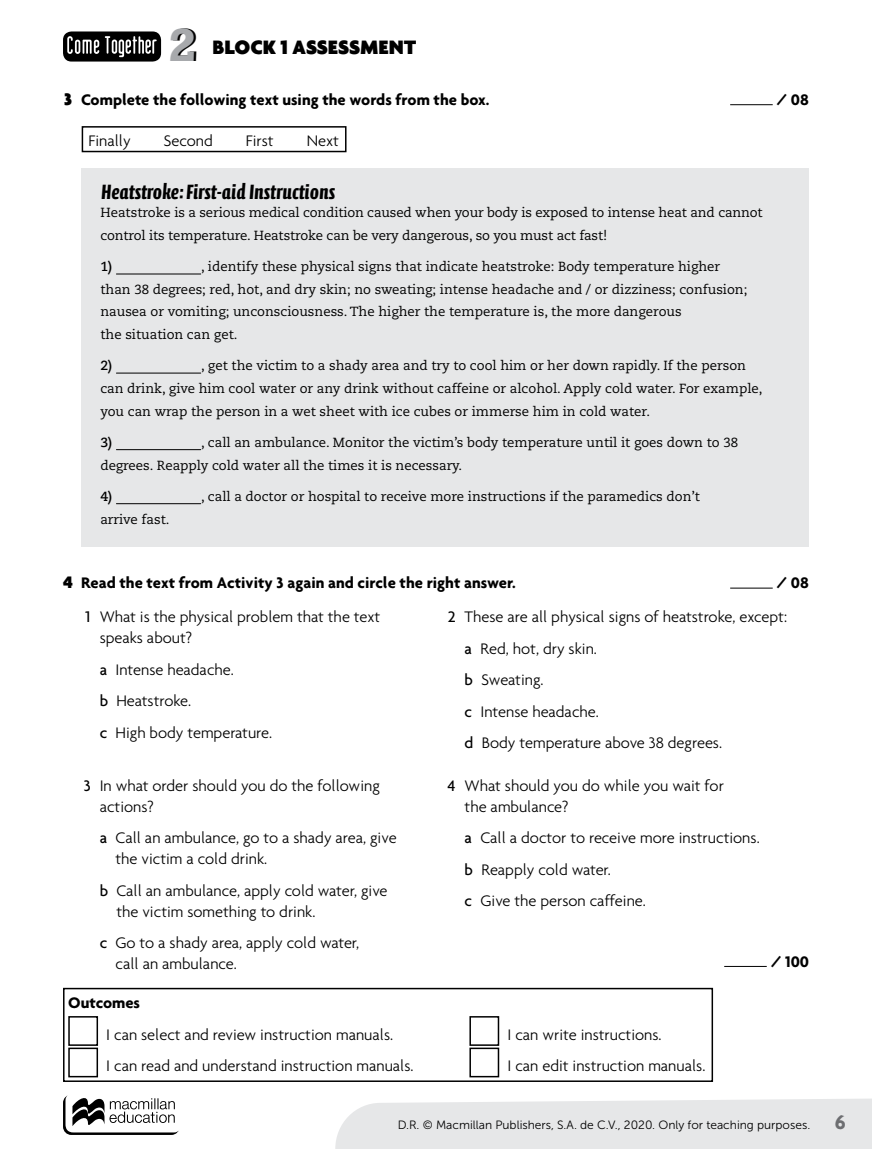
<style>
.page{position:relative;width:872px;height:1149px;background:#fff}
.page>*{position:absolute;margin:0;border:0;box-sizing:border-box;transform-origin:0 0}
.t1{font:700 21px "Calcite Pro";color:#000}
.t2{font:900 21px "Agenda";color:#000}
.t3{font:300 16.5px/31.5px "Agenda";color:#000}
.t4{font:700 16.5px "Agenda";color:#000}
.t5{font:13.2px/22.5px "Caecilia LT Std";color:#000}
.t6{font:700 13.2px "Caecilia LT Std";color:#000}
.t7{font:12px "Museo Sans 300";color:#000}
.s1{font-family:"Rockwell";font-weight:700;font-size:43.5px;color:#a7a9ac}
.s2{font-weight:900;font-size:18px}
.s3{font-weight:500}
.s4{font-family:"Agenda";font-weight:700;font-size:21px;color:#6d6e71}
</style>
<div class="page">
<svg style="left:335px;top:1098px;width:537px;height:50px;background:#e7e8e9"></svg>
<svg style="left:63px;top:1094px;width:117px;height:40px"></svg>
<div style="left:65px;top:1091px;width:117px;height:41px;background:#fff;border-radius:8px"></div>
<svg style="left:72px;top:1098px;width:103px;height:28px"></svg>
<hr style="left:730px;top:587px;width:42px;height:1px;background:#000">
<div style="left:82px;top:168px;width:727px;height:378px;background:#e6e7e8"></div>
<div style="left:63px;top:987px;width:650px;height:94px;border:2px solid #000"></div>
<div style="left:469px;top:1015px;width:30px;height:30px;border:2px solid #000"></div>
<div style="left:469px;top:1047px;width:30px;height:29px;border:2px solid #000"></div>
<div style="left:68px;top:1015px;width:30px;height:30px;border:2px solid #000"></div>
<div style="left:68px;top:1047px;width:30px;height:29px;border:2px solid #000"></div>
<hr style="left:724px;top:965px;width:42px;height:1px;background:#000">
<hr style="left:730px;top:104px;width:42px;height:1px;background:#000">
<div style="left:82px;top:126px;width:264px;height:26px;border:2px solid #000"></div>
<hr style="left:116px;top:273px;width:85px;height:1px;background:#000">
<hr style="left:116px;top:372px;width:85px;height:1px;background:#000">
<hr style="left:116px;top:449px;width:85px;height:1px;background:#000">
<hr style="left:116px;top:503px;width:85px;height:1px;background:#000">
<div style="left:63px;top:31px;width:98px;height:31px;background:#000;border-radius:9px"></div>
<svg style="left:67px;top:36px;width:32px;height:18px"></svg>
<svg style="left:105px;top:36px;width:52px;height:21px"></svg>
<h1 class="t2" style="left:169px;top:34px;width:249px"><span class="s1">2</span> BLOCK 1 ASSESSMENT</h1>
<p class="t4" style="left:64px;top:90px;width:427px"><span class="s2">3</span> Complete the following text using the words from the box.</p>
<p class="t4" style="left:776px;top:90px;width:34px">/ 08</p>
<p class="t3" style="left:88px;top:124px;width:44px">Finally</p>
<p class="t3" style="left:164px;top:124px;width:50px">Second</p>
<p class="t3" style="left:246px;top:124px;width:29px">First</p>
<p class="t3" style="left:307px;top:124px;width:34px">Next</p>
<h1 class="t1" style="left:101px;top:179px;width:236px">Heatstroke: First-aid Instructions</h1>
<p class="t5" style="left:100px;top:202px;width:664px">Heatstroke is a serious medical condition caused when your body is exposed to intense heat and cannot control its temperature. Heatstroke can be very dangerous, so you must act fast!</p>
<p class="t6" style="left:100px;top:259px;width:13px">1)</p>
<p class="t5" style="left:100px;top:256px;width:648px;text-indent:101px">, identify these physical signs that indicate heatstroke: Body temperature higher than 38 degrees; red, hot, and dry skin; no sweating; intense headache and / or dizziness; confusion; nausea or vomiting; unconsciousness. The higher the temperature is, the more dangerous<br>the situation can get.</p>
<p class="t6" style="left:100px;top:358px;width:13px">2)</p>
<p class="t5" style="left:100px;top:355px;width:663px;text-indent:101px">, get the victim to a shady area and try to cool him or her down rapidly. If the person can drink, give him cool water or any drink without caffeine or alcohol. Apply cold water. For example, you can wrap the person in a wet sheet with ice cubes or immerse him in cold water.</p>
<p class="t6" style="left:100px;top:434px;width:13px">3)</p>
<p class="t5" style="left:100px;top:431px;width:639px;text-indent:101px">, call an ambulance. Monitor the victim’s body temperature until it goes down to 38 degrees. Reapply cold water all the times it is necessary.</p>
<p class="t6" style="left:100px;top:488px;width:13px">4)</p>
<p class="t5" style="left:201px;top:485px;width:500px">, call a doctor or hospital to receive more instructions if the paramedics don’t</p>
<p class="t5" style="left:100px;top:508px;width:71px">arrive fast.</p>
<p class="t4" style="left:63px;top:573px;width:454px"><span class="s2">4</span> Read the text from Activity 3 again and circle the right answer.</p>
<p class="t4" style="left:776px;top:573px;width:34px">/ 08</p>
<p class="t3" style="left:100px;top:606px;width:282px;line-height:21px;text-indent:-14px"><span class="s3">1</span> What is the physical problem that the text speaks about?</p>
<p class="t3" style="left:100px;top:653px;width:174px"><span class="s3">a</span> Intense headache.<br><span class="s3">b</span> Heatstroke.<br><span class="s3">c</span> High body temperature.</p>
<p class="t3" style="left:464px;top:600px;width:324px;text-indent:-17px"><span class="s3">2</span> These are all physical signs of heatstroke, except: <span class="s3">a</span> Red, hot, dry skin.<br><span class="s3">b</span> Sweating.<br><span class="s3">c</span> Intense headache.<br><span class="s3">d</span> Body temperature above 38 degrees.</p>
<p class="t3" style="left:100px;top:774px;width:282px;line-height:21px;text-indent:-16px"><span class="s3">3</span> In what order should you do the following actions?</p>
<p class="t3" style="left:115px;top:826px;width:283px;line-height:21px;text-indent:-16px"><span class="s3">a</span> Call an ambulance, go to a shady area, give the victim a cold drink.</p>
<p class="t3" style="left:116px;top:879px;width:273px;line-height:21px;text-indent:-17px"><span class="s3">b</span> Call an ambulance, apply cold water, give the victim something to drink.</p>
<p class="t3" style="left:115px;top:931px;width:245px;line-height:21px;text-indent:-16px"><span class="s3">c</span> Go to a shady area, apply cold water, call an ambulance.</p>
<p class="t4" style="left:68px;top:992px;width:73px">Outcomes</p>
<p class="t3" style="left:106px;top:1018px;width:309px">I can select and review instruction manuals.<br>I can read and understand instruction manuals.</p>
<p class="t3" style="left:464px;top:774px;width:261px;line-height:21px;text-indent:-17px"><span class="s3">4</span> What should you do while you wait for the ambulance?</p>
<p class="t3" style="left:464px;top:821px;width:297px"><span class="s3">a</span> Call a doctor to receive more instructions. <span class="s3">b</span> Reapply cold water.<br><span class="s3">c</span> Give the person caffeine.</p>
<p class="t4" style="left:770px;top:951px;width:40px">/ 100</p>
<p class="t3" style="left:507px;top:1018px;width:199px">I can write instructions.<br>I can edit instruction manuals.</p>
<p class="t7" style="left:398px;top:1117px;width:449px">D.R. © Macmillan Publishers, S.A. de C.V., 2020. Only for teaching purposes. <span class="s4">6</span></p>
</div>
